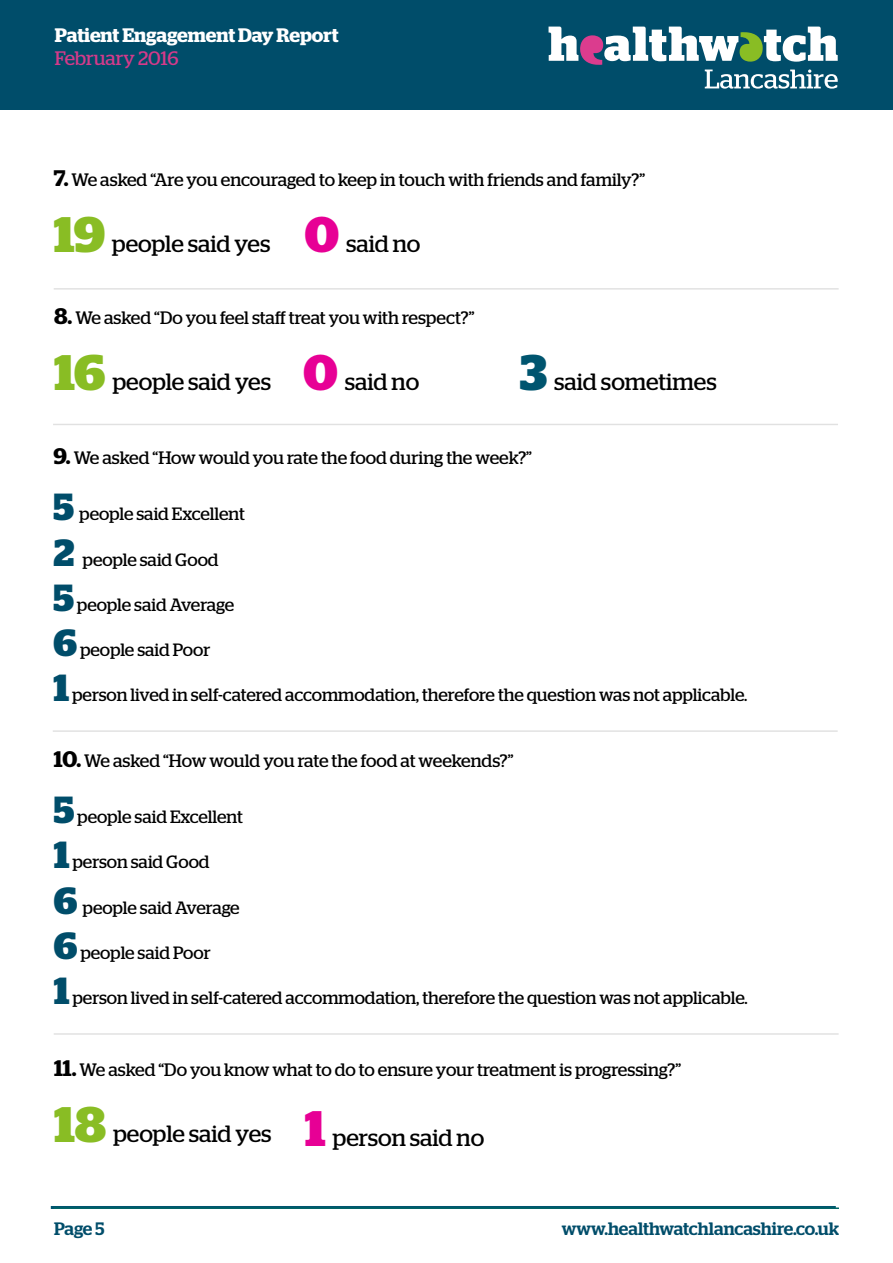
<style>
.page{position:relative;width:893px;height:1263px;background:#fff}
.page>*{position:absolute;margin:0;border:0;box-sizing:border-box;transform-origin:0 0}
.t1{font:23.55px "Stag";color:#000}
.t2{font:600 19.5px "Stag";letter-spacing:-.005em;color:#fff}
.t3{font:19.5px "Stag";color:#d43a8a}
.t4{font:18px "Stag";letter-spacing:-.005em;color:#000}
.t5{font:500 18px "Stag";color:#004d6a}
.t6{font:17.85px "Stag";letter-spacing:-.005em;color:#000}
.s1{font-weight:600;font-size:22.5px}
.s2{font-weight:700;font-size:49.8px;color:#89bd24}
.s3{font-weight:700;font-size:49.8px;color:#e70095}
.s4{font-weight:700;font-size:49.8px;color:#00556f}
.s5{font-weight:700;font-size:37.65px;color:#004d6a}
</style>
<div class="page">
<div style="left:0;top:0;width:893px;height:110px;background:#004d6a"></div>
<svg style="left:549px;top:27px;width:289px;height:62px"></svg>
<hr style="left:51px;top:1206px;width:785px;height:3px;background:#00556f">
<hr style="left:54px;top:1207px;width:785px;height:2px;background:#066">
<hr style="left:54px;top:288px;width:785px;height:2px;background:#000">
<hr style="left:53px;top:424px;width:785px;height:1px;background:#000">
<hr style="left:53px;top:730px;width:785px;height:2px;background:#000">
<hr style="left:54px;top:1033px;width:785px;height:2px;background:#000">
<p class="t2" style="left:55px;top:23px;width:285px">Patient Engagement Day Report</p>
<p class="t3" style="left:55px;top:47px;width:125px">February 2016</p>
<p class="t4" style="left:54px;top:170px;width:593px"><span class="s1">7.</span> We asked “Are you encouraged to keep in touch with friends and family?”</p>
<h1 class="t1" style="left:54px;top:230px;width:368px"><span class="s2">19</span> people said yes <span class="s3">0</span> said no</h1>
<p class="t4" style="left:54px;top:307px;width:422px"><span class="s1">8.</span> We asked “Do you feel staff treat you with respect?”</p>
<h1 class="t1" style="left:54px;top:368px;width:367px"><span class="s2">16</span> people said yes <span class="s3">0</span> said no</h1>
<h1 class="t1" style="left:520px;top:368px;width:198px"><span class="s4">3</span> said sometimes</h1>
<p class="t4" style="left:53px;top:448px;width:480px"><span class="s1">9.</span> We asked “How would you rate the food during the week?”</p>
<p class="t6" style="left:53px;top:504px;width:193px"><span class="s5">5</span> people said Excellent</p>
<p class="t6" style="left:53px;top:549px;width:167px"><span class="s5">2</span> people said Good</p>
<p class="t6" style="left:53px;top:594px;width:182px"><span class="s5">5</span> people said Average</p>
<p class="t6" style="left:53px;top:640px;width:158px"><span class="s5">6</span> people said Poor</p>
<p class="t6" style="left:53px;top:685px;width:696px"><span class="s5">1</span> person lived in self-catered accommodation, therefore the question was not applicable.</p>
<p class="t4" style="left:54px;top:750px;width:461px"><span class="s1">10.</span> We asked “How would you rate the food at weekends?”</p>
<p class="t6" style="left:54px;top:806px;width:191px"><span class="s5">5</span> people said Excellent</p>
<p class="t6" style="left:54px;top:852px;width:157px"><span class="s5">1</span> person said Good</p>
<p class="t6" style="left:54px;top:897px;width:187px"><span class="s5">6</span> people said Average</p>
<p class="t6" style="left:54px;top:942px;width:158px"><span class="s5">6</span> people said Poor</p>
<p class="t6" style="left:54px;top:987px;width:696px"><span class="s5">1</span> person lived in self-catered accommodation, therefore the question was not applicable.</p>
<p class="t4" style="left:54px;top:1059px;width:629px"><span class="s1">11.</span> We asked “Do you know what to do to ensure your treatment is progressing?”</p>
<h1 class="t1" style="left:54px;top:1120px;width:432px"><span class="s2">18</span> people said yes <span class="s3">1</span> person said no</h1>
<p class="t5" style="left:54px;top:1218px;width:52px">Page 5</p>
<p class="t5" style="left:562px;top:1218px;width:279px">www.healthwatchlancashire.co.uk</p>
</div>
